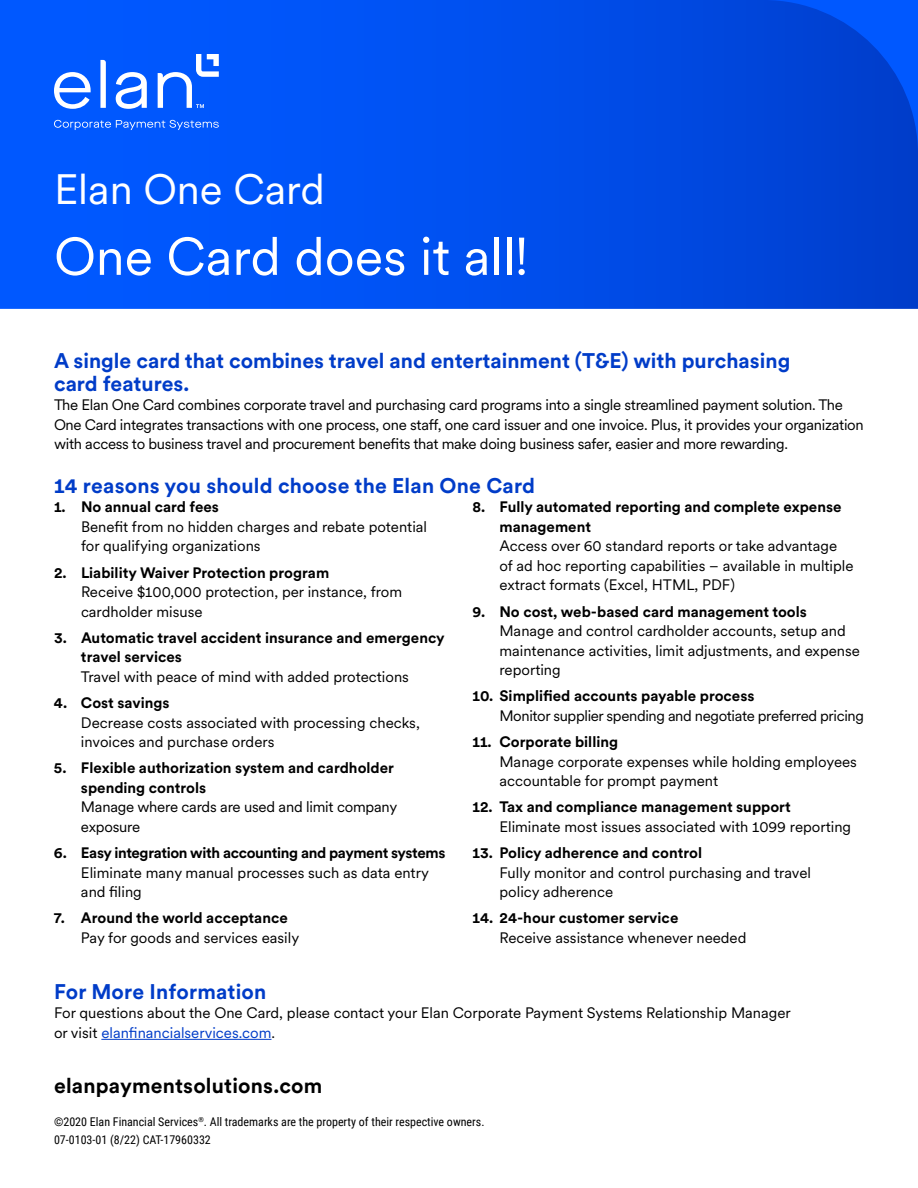
<style>
.page{position:relative;width:918px;height:1188px;background:#fff}
.page>*{position:absolute;margin:0;border:0;box-sizing:border-box;transform-origin:0 0}
.t1{font:52.5px "U.S.Bank Circular";color:#fff}
.t2{font:42px "U.S.Bank Circular";color:#fff}
.t3{font:700 21px/23.1px "U.S.Bank Circular";color:#003cc8}
.t4{font:700 21px "U.S.Bank Circular";letter-spacing:.01em;color:#000}
.t5{font:15px/19.5px "U.S.Bank Circular";color:#000}
.t6{font:700 15px/19.5px "U.S.Bank Circular";color:#000}
.t7{font:15px/19.5px "U.S.Bank Circular";letter-spacing:-.02em;color:#000}
.t8{font:15px "U.S.Bank Circular";letter-spacing:-.025em;color:#000}
.t9{font:700 15px "U.S.Bank Circular";letter-spacing:-.025em;color:#000}
.t10{font:12px/18.6px "Roboto Condensed";color:#000}
.s1{color:#003cc8}
</style>
<div class="page">
<svg style="left:0;top:0;width:918px;height:309px;background:#004eec"></svg>
<hr style="left:101px;top:1039px;width:170px;height:1px;background:#003cc8">
<svg style="left:54px;top:54px;width:165px;height:55px"></svg>
<svg style="left:54px;top:120px;width:165px;height:10px;background:#3378fd"></svg>
<h2 class="t2" style="left:54px;top:161px;width:272px">Elan One Card</h2>
<h1 class="t1" style="left:54px;top:221px;width:475px">One Card does it all!</h1>
<h3 class="t3" style="left:54px;top:348px;width:738px">A single card that combines travel and entertainment (T&amp;E) with purchasing card features.</h3>
<p class="t7" style="left:54px;top:395px;width:811px">The Elan One Card combines corporate travel and purchasing card programs into a single streamlined payment solution. The<br>One Card integrates transactions with one process, one staff, one card issuer and one invoice. Plus, it provides your organization with access to business travel and procurement benefits that make doing business safer, easier and more rewarding.</p>
<h3 class="t3" style="left:54px;top:473px;width:483px">14 reasons you should choose the Elan One Card</h3>
<p class="t6" style="left:54px;top:497px;width:166px">1. No annual card fees</p>
<p class="t5" style="left:81px;top:516px;width:348px">Benefit from no hidden charges and rebate potential for qualifying organizations</p>
<p class="t6" style="left:54px;top:562px;width:277px">2. Liability Waiver Protection program</p>
<p class="t5" style="left:81px;top:581px;width:323px">Receive $100,000 protection, per instance, from cardholder misuse</p>
<p class="t6" style="left:81px;top:627px;width:365px;text-indent:-27px">3. Automatic travel accident insurance and emergency travel services</p>
<p class="t5" style="left:81px;top:666px;width:330px">Travel with peace of mind with added protections</p>
<p class="t6" style="left:54px;top:692px;width:117px">4. Cost savings</p>
<p class="t5" style="left:81px;top:712px;width:340px">Decrease costs associated with processing checks, invoices and purchase orders</p>
<p class="t6" style="left:81px;top:758px;width:315px;text-indent:-27px">5. Flexible authorization system and cardholder spending controls</p>
<p class="t5" style="left:81px;top:797px;width:318px">Manage where cards are used and limit company exposure</p>
<p class="t9" style="left:54px;top:842px;width:393px">6. Easy integration with accounting and payment systems</p>
<p class="t5" style="left:81px;top:862px;width:349px">Eliminate many manual processes such as data entry and filing</p>
<p class="t6" style="left:54px;top:908px;width:235px">7. Around the world acceptance</p>
<p class="t5" style="left:81px;top:927px;width:220px">Pay for goods and services easily</p>
<p class="t6" style="left:500px;top:497px;width:344px;text-indent:-27px">8. Fully automated reporting and complete expense management</p>
<p class="t5" style="left:500px;top:536px;width:356px">Access over 60 standard reports or take advantage of ad hoc reporting capabilities – available in multiple extract formats (Excel, HTML, PDF)</p>
<p class="t6" style="left:472px;top:601px;width:336px">9. No cost, web-based card management tools</p>
<p class="t5" style="left:500px;top:620px;width:362px">Manage and control cardholder accounts, setup and maintenance activities, limit adjustments, and expense reporting</p>
<p class="t6" style="left:472px;top:686px;width:284px">10. Simplified accounts payable process</p>
<p class="t8" style="left:500px;top:705px;width:366px">Monitor supplier spending and negotiate preferred pricing</p>
<p class="t6" style="left:472px;top:731px;width:147px">11. Corporate billing</p>
<p class="t5" style="left:500px;top:751px;width:359px">Manage corporate expenses while holding employees accountable for prompt payment</p>
<p class="t6" style="left:472px;top:797px;width:320px">12. Tax and compliance management support</p>
<p class="t5" style="left:500px;top:816px;width:353px">Eliminate most issues associated with 1099 reporting</p>
<p class="t6" style="left:472px;top:842px;width:231px">13. Policy adherence and control</p>
<p class="t5" style="left:500px;top:862px;width:313px">Fully monitor and control purchasing and travel policy adherence</p>
<p class="t6" style="left:472px;top:908px;width:207px">14. 24-hour customer service</p>
<p class="t5" style="left:500px;top:927px;width:248px">Receive assistance whenever needed</p>
<h3 class="t3" style="left:54px;top:979px;width:214px">For More Information</h3>
<p class="t5" style="left:54px;top:1003px;width:738px">For questions about the One Card, please contact your Elan Corporate Payment Systems Relationship Manager or visit <span class="s1">elanfinancialservices.com</span>.</p>
<h3 class="t4" style="left:54px;top:1071px;width:270px">elanpaymentsolutions.com</h3>
<p class="t10" style="left:54px;top:1112px;width:432px">©2020 Elan Financial Services<sup>®</sup>. All trademarks are the property of their respective owners.<br>07-0103-01 (8/22) CAT-17960332</p>
</div>
